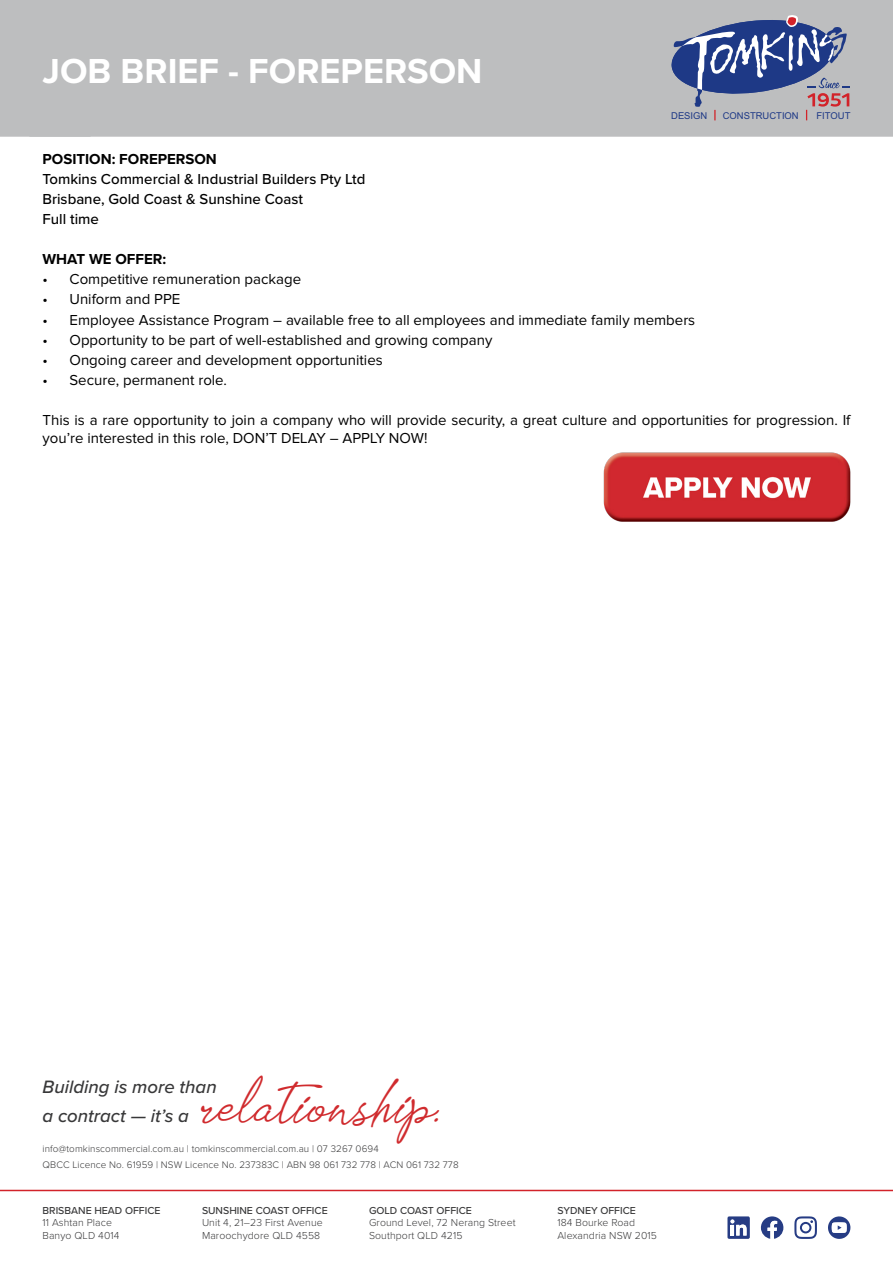
<style>
.page{position:relative;width:893px;height:1263px;background:#fff}
.page>*{position:absolute;margin:0;border:0;box-sizing:border-box;transform-origin:0 0}
.t1{font:700 36px "Proxima Nova";color:#fff}
.t2{font:italic 500 18.6px/28.2px "Proxima Nova";color:#383839}
.t3{font:15px/18px "Proxima Nova";color:#000}
.t4{font:500 15px/20.1px "Proxima Nova";color:#000}
.t5{font:700 15px "Proxima Nova";color:#000}
.t6{font:300 10.5px/12.6px "Proxima Nova";letter-spacing:.01em;color:#383839}
.t7{font:500 10.5px "Proxima Nova";color:#383839}
.t8{font:300 9.9px/15.9px "Proxima Nova";letter-spacing:.01em;color:#383839}
.t9{font:9.45px "Arial";color:#1e3986}
.s1{font-family:"Tomatoes";font-weight:400;font-style:normal;font-size:36.75px;color:#d02b2e}
</style>
<div class="page">
<div style="left:0;top:0;width:893px;height:137px;background:#bdbebf"></div>
<hr style="left:0;top:1190px;width:893px;height:1px;background:#d2232a">
<svg style="left:672px;top:15px;width:178px;height:105px;background:#828bab"></svg>
<svg style="left:794px;top:1216px;width:23px;height:23px"></svg>
<svg style="left:761px;top:1216px;width:22px;height:23px"></svg>
<svg style="left:727px;top:1216px;width:23px;height:23px"></svg>
<svg style="left:828px;top:1216px;width:22px;height:23px"></svg>
<img style="left:603px;top:452px;width:248px;height:70px">
<h1 class="t1" style="left:43px;top:44px;width:441px">JOB BRIEF - FOREPERSON</h1>
<p class="t9" style="left:671px;top:109px;width:38px">DESIGN</p>
<p class="t9" style="left:723px;top:109px;width:78px">CONSTRUCTION</p>
<p class="t9" style="left:816px;top:109px;width:35px">FITOUT</p>
<p class="t5" style="left:43px;top:147px;width:176px">POSITION: FOREPERSON</p>
<p class="t4" style="left:43px;top:168px;width:324px">Tomkins Commercial &amp; Industrial Builders Pty Ltd<br>Brisbane, Gold Coast &amp; Sunshine Coast<br>Full time</p>
<p class="t5" style="left:43px;top:248px;width:125px">WHAT WE OFFER:</p>
<p class="t3" style="left:43px;top:271px;width:260px">• Competitive remuneration package</p>
<p class="t3" style="left:43px;top:291px;width:139px">• Uniform and PPE</p>
<p class="t3" style="left:43px;top:311px;width:654px">• Employee Assistance Program – available free to all employees and immediate family members</p>
<p class="t3" style="left:43px;top:331px;width:451px">• Opportunity to be part of well-established and growing company</p>
<p class="t3" style="left:43px;top:351px;width:342px">• Ongoing career and development opportunities</p>
<p class="t3" style="left:43px;top:372px;width:186px">• Secure, permanent role.</p>
<p class="t3" style="left:43px;top:412px;width:809px">This is a rare opportunity to join a company who will provide security, a great culture and opportunities for progression. If you’re interested in this role, DON’T DELAY – APPLY NOW!</p>
<p class="t2" style="left:43px;top:1072px;width:399px">Building is more than<br>a contract — it’s a <span class="s1">relationship.</span></p>
<p class="t8" style="left:43px;top:1140px;width:418px">info@tomkinscommercial.com.au | tomkinscommercial.com.au | 07 3267 0694<br>QBCC Licence No. 61959 | NSW Licence No. 237383C | ABN 98 061 732 778 | ACN 061 732 778</p>
<p class="t7" style="left:43px;top:1202px;width:120px">BRISBANE HEAD OFFICE</p>
<p class="t6" style="left:43px;top:1216px;width:78px">11 Ashtan Place<br>Banyo QLD 4014</p>
<p class="t7" style="left:202px;top:1202px;width:127px">SUNSHINE COAST OFFICE</p>
<p class="t6" style="left:202px;top:1216px;width:122px">Unit 4, 21–23 First Avenue<br>Maroochydore QLD 4558</p>
<p class="t7" style="left:369px;top:1202px;width:104px">GOLD COAST OFFICE</p>
<p class="t6" style="left:369px;top:1216px;width:148px">Ground Level, 72 Nerang Street<br>Southport QLD 4215</p>
<p class="t7" style="left:557px;top:1202px;width:80px">SYDNEY OFFICE</p>
<p class="t6" style="left:557px;top:1216px;width:101px">184 Bourke Road<br>Alexandria NSW 2015</p>
</div>
